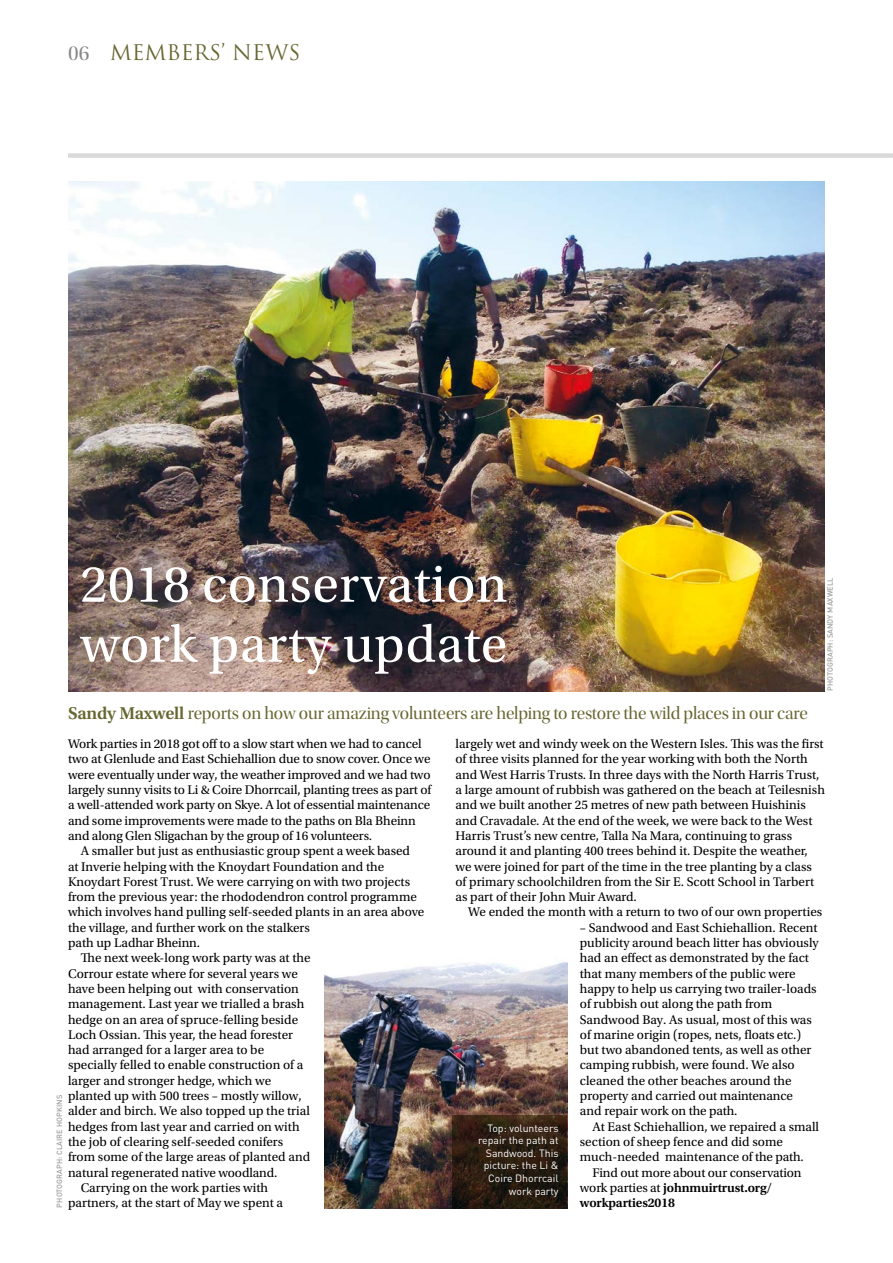
<style>
.page{position:relative;width:893px;height:1263px;background:#fff}
.page>*{position:absolute;margin:0;border:0;box-sizing:border-box;transform-origin:0 0}
.t1{font:54px/60px "Utopia Std";letter-spacing:.01em;color:#fff}
.t2{font:21px "Trajan Pro";color:#676732}
.t3{font:18px "Utopia Std Disp";letter-spacing:-.01em;color:#676732}
.t4{font:13.2px/15.3px "Utopia Std";color:#000}
.t5{font:10.5px/12.6px "DINOT";color:#fff;text-align:right}
.t6{font:500 7.5px "DINOT";letter-spacing:.01em;color:#9d9d9c}
.s1{font-family:"Utopia Std Disp";font-size:21.3px;color:#878787}
.s2{font-family:"Utopia Std";font-weight:600}
.s3{font-weight:600}
</style>
<div class="page">
<div style="left:68px;top:153px;width:825px;height:5px;background:#dadada"></div>
<img style="left:68px;top:181px;width:757px;height:510px">
<img style="left:324px;top:962px;width:243px;height:247px">
<svg style="left:452px;top:1115px;width:115px;height:94px"></svg>
<h2 class="t2" style="left:68px;top:39px;width:234px"><span class="s1">06</span> MEMBERS’ NEWS</h2>
<h1 class="t1" style="left:80px;top:555px;width:429px">2018 conservation work party update</h1>
<h3 class="t3" style="left:68px;top:704px;width:741px"><span class="s2">Sandy Maxwell</span> reports on how our amazing volunteers are helping to restore the wild places in our care</h3>
<p class="t6" style="left:825px;top:691px;width:115px;rotate:-90deg">PHOTOGRAPH: SANDY MAXWELL</p>
<p class="t4" style="left:68px;top:736px;width:355px">Work parties in 2018 got off to a slow start when we had to cancel</p>
<p class="t4" style="left:68px;top:752px;width:364px">two at Glenlude and East Schiehallion due to snow cover. Once we</p>
<p class="t4" style="left:68px;top:767px;width:364px">were eventually under way, the weather improved and we had two</p>
<p class="t4" style="left:68px;top:782px;width:365px">largely sunny visits to Li &amp; Coire Dhorrcail, planting trees as part of</p>
<p class="t4" style="left:68px;top:798px;width:364px">a well-attended work party on Skye. A lot of essential maintenance</p>
<p class="t4" style="left:68px;top:813px;width:349px">and some improvements were made to the paths on Bla Bheinn</p>
<p class="t4" style="left:68px;top:828px;width:305px">and along Glen Sligachan by the group of 16 volunteers.</p>
<p class="t4" style="left:81px;top:843px;width:331px">A smaller but just as enthusiastic group spent a week based</p>
<p class="t4" style="left:68px;top:859px;width:318px">at Inverie helping with the Knoydart Foundation and the</p>
<p class="t4" style="left:68px;top:874px;width:344px">Knoydart Forest Trust. We were carrying on with two projects</p>
<p class="t4" style="left:68px;top:889px;width:350px">from the previous year: the rhododendron control programme</p>
<p class="t4" style="left:68px;top:905px;width:358px">which involves hand pulling self-seeded plants in an area above</p>
<p class="t4" style="left:68px;top:920px;width:243px">the village, and further work on the stalkers</p>
<p class="t4" style="left:68px;top:935px;width:134px">path up Ladhar Bheinn.</p>
<p class="t4" style="left:81px;top:951px;width:231px">The next week-long work party was at the</p>
<p class="t4" style="left:68px;top:966px;width:231px">Corrour estate where for several years we</p>
<p class="t4" style="left:68px;top:981px;width:232px">have been helping out with conservation</p>
<p class="t4" style="left:68px;top:996px;width:238px">management. Last year we trialled a brash</p>
<p class="t4" style="left:68px;top:1012px;width:232px">hedge on an area of spruce-felling beside</p>
<p class="t4" style="left:68px;top:1027px;width:226px">Loch Ossian. This year, the head forester</p>
<p class="t4" style="left:68px;top:1042px;width:198px">had arranged for a larger area to be</p>
<p class="t4" style="left:68px;top:1058px;width:237px">specially felled to enable construction of a</p>
<p class="t4" style="left:68px;top:1073px;width:205px">larger and stronger hedge, which we</p>
<p class="t4" style="left:68px;top:1088px;width:235px">planted up with 500 trees – mostly willow,</p>
<p class="t4" style="left:68px;top:1104px;width:243px">alder and birch. We also topped up the trial</p>
<p class="t4" style="left:68px;top:1119px;width:233px">hedges from last year and carried on with</p>
<p class="t4" style="left:68px;top:1134px;width:217px">the job of clearing self-seeded conifers</p>
<p class="t4" style="left:68px;top:1149px;width:244px">from some of the large areas of planted and</p>
<p class="t4" style="left:68px;top:1165px;width:211px">natural regenerated native woodland.</p>
<p class="t4" style="left:81px;top:1180px;width:189px">Carrying on the work parties with</p>
<p class="t4" style="left:68px;top:1195px;width:217px">partners, at the start of May we spent a</p>
<p class="t6" style="left:54px;top:1207px;width:114px;rotate:-90deg">PHOTOGRAPH: CLAIRE HOPKINS</p>
<p class="t4" style="left:455px;top:736px;width:371px">largely wet and windy week on the Western Isles. This was the first of three visits planned for the year working with both the North and West Harris Trusts. In three days with the North Harris Trust, a large amount of rubbish was gathered on the beach at Teilesnish and we built another 25 metres of new path between Huishinis and Cravadale. At the end of the week, we were back to the West Harris Trust’s new centre, Talla Na Mara, continuing to grass around it and planting 400 trees behind it. Despite the weather, we were joined for part of the time in the tree planting by a class of primary schoolchildren from the Sir E. Scott School in Tarbert as part of their John Muir Award.</p>
<p class="t4" style="left:468px;top:905px;width:355px">We ended the month with a return to two of our own properties</p>
<p class="t4" style="left:580px;top:920px;width:240px">– Sandwood and East Schiehallion. Recent publicity around beach litter has obviously had an effect as demonstrated by the fact that many members of the public were happy to help us carrying two trailer-loads of rubbish out along the path from Sandwood Bay. As usual, most of this was of marine origin (ropes, nets, floats etc.) but two abandoned tents, as well as other camping rubbish, were found. We also cleaned the other beaches around the property and carried out maintenance<br>and repair work on the path.</p>
<p class="t4" style="left:580px;top:1119px;width:241px;text-indent:13px">At East Schiehallion, we repaired a small section of sheep fence and did some much-needed maintenance of the path.</p>
<p class="t4" style="left:580px;top:1165px;width:223px;text-indent:13px">Find out more about our conservation work parties at <span class="s3">johnmuirtrust.org/ workparties2018</span></p>
<p class="t5" style="left:478px;top:1121px;width:82px">Top: volunteers repair the path at<br>Sandwood. This picture: the Li &amp;<br>Coire Dhorrcail work party</p>
</div>
